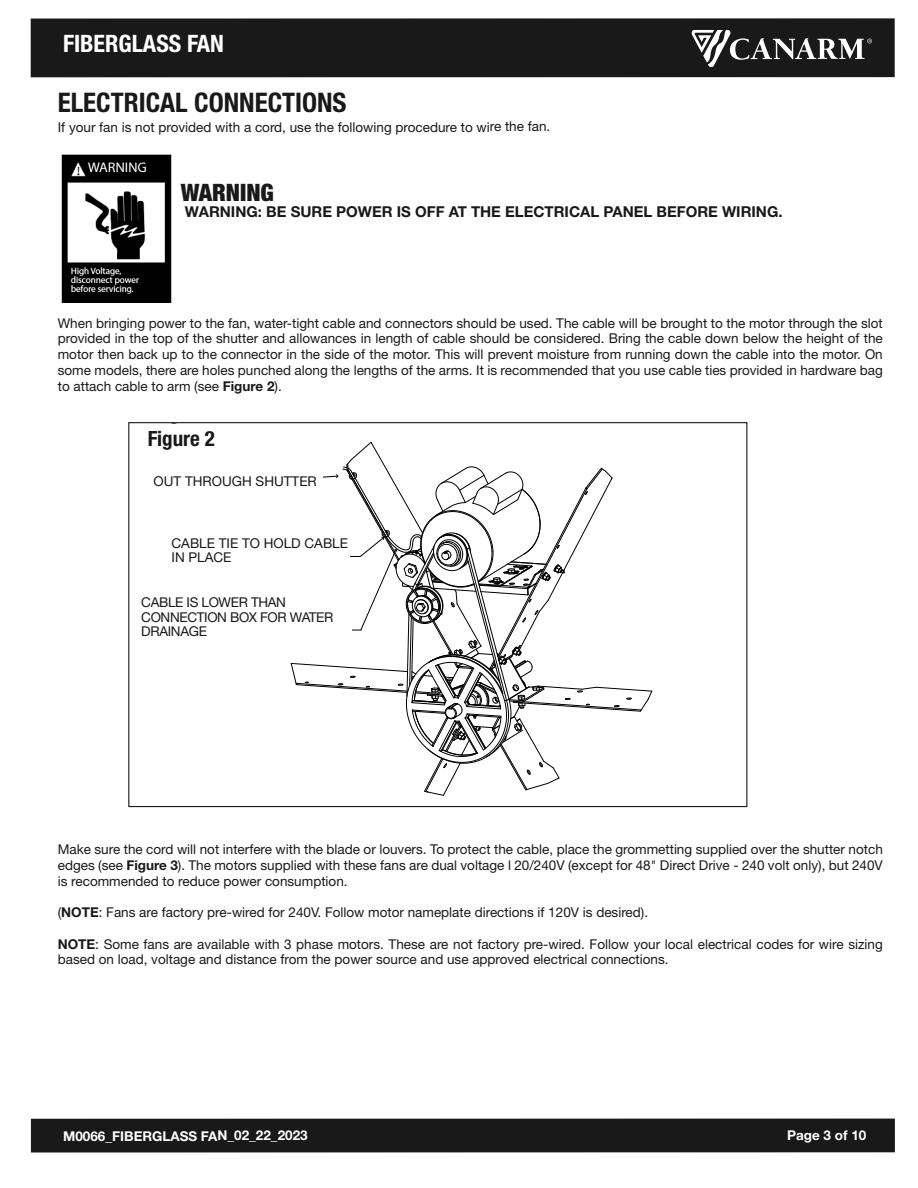
<style>
.page{position:relative;width:918px;height:1188px;background:#fff}
.page>*{position:absolute;margin:0;border:0;box-sizing:border-box;transform-origin:0 0}
.t1{font:700 condensed 27px "Helvetica Neue";color:#191919}
.t2{font:700 condensed 24px "Helvetica Neue";color:#fff}
.t3{font:900 condensed 24px "Helvetica Neue";color:#191919}
.t4{font:700 condensed 21px "Helvetica Neue";color:#191919}
.t5{font:700 15px "Helvetica Neue";color:#191919}
.t6{font:700 14.1px "News Gothic";color:#000}
.t7{font:13.5px/15.8px "Helvetica Neue";color:#191919;text-align:justify}
.t8{font:13.5px/14.7px "Helvetica Neue";letter-spacing:-.025em;color:#191919}
.t9{font:700 13.5px "Helvetica Neue";color:#fff}
.t10{font:10.5px "News Gothic";color:#000}
.s1{font-weight:700}
</style>
<div class="page">
<div style="left:31px;top:18px;width:864px;height:59px;background:#191919"></div>
<div style="left:31px;top:1119px;width:864px;height:33px;background:#191919"></div>
<svg style="left:691px;top:30px;width:181px;height:37px"></svg>
<img style="left:61px;top:154px;width:111px;height:148px">
<svg style="left:291px;top:442px;width:361px;height:354px"></svg>
<div style="left:154px;top:473px;width:169px;height:16px;background:#fff"></div>
<div style="left:172px;top:535px;width:178px;height:31px;background:#fff"></div>
<div style="left:141px;top:594px;width:211px;height:47px;background:#fff"></div>
<h2 class="t2" style="left:63px;top:35px;width:162px">FIBERGLASS FAN</h2>
<h1 class="t1" style="left:58px;top:93px;width:290px">ELECTRICAL CONNECTIONS</h1>
<p class="t7" style="left:58px;top:120px;width:494px">If your fan is not provided with a cord, use the following procedure to wire the fan.</p>
<h2 class="t3" style="left:181px;top:178px;width:95px">WARNING</h2>
<p class="t5" style="left:185px;top:206px;width:599px">WARNING: BE SURE POWER IS OFF AT THE ELECTRICAL PANEL BEFORE WIRING.</p>
<p class="t7" style="left:58px;top:316px;width:827px">When bringing power to the fan, water-tight cable and connectors should be used. The cable will be brought to the motor through the slot provided in the top of the shutter and allowances in length of cable should be considered. Bring the cable down below the height of the motor then back up to the connector in the side of the motor. This will prevent moisture from running down the cable into the motor. On some models, there are holes punched along the lengths of the arms. It is recommended that you use cable ties provided in hardware bag to attach cable to arm (see <span class="s1">Figure 2</span>).</p>
<p class="t6" style="left:170px;top:410px;width:10px">g</p>
<h3 class="t4" style="left:148px;top:431px;width:69px">Figure 2</h3>
<p class="t10" style="left:188px;top:472px;width:113px">OUT THROUGH SHUTTER</p>
<p class="t7" style="left:154px;top:474px;width:165px">OUT THROUGH SHUTTER</p>
<p class="t7" style="left:172px;top:537px;width:178px;line-height:14.7px">CABLE TIE TO HOLD CABLE<br>IN PLACE</p>
<p class="t8" style="left:141px;top:596px;width:194px">CABLE IS LOWER THAN<br>CONNECTION BOX FOR WATER<br>DRAINAGE</p>
<p class="t10" style="left:173px;top:609px;width:170px">CABLE IS LOWER THAN CONNECTION</p>
<p class="t7" style="left:58px;top:843px;width:827px">Make sure the cord will not interfere with the blade or louvers. To protect the cable, place the grommetting supplied over the shutter notch edges (see <span class="s1">Figure 3</span>). The motors supplied with these fans are dual voltage l 20/240V (except for 48" Direct Drive - 240 volt only), but 240V is recommended to reduce power consumption.</p>
<p class="t7" style="left:58px;top:906px;width:592px">(<span class="s1">NOTE</span>: Fans are factory pre-wired for 240V. Follow motor nameplate directions if 120V is desired).</p>
<p class="t7" style="left:58px;top:937px;width:827px"><span class="s1">NOTE</span>: Some fans are available with 3 phase motors. These are not factory pre-wired. Follow your local electrical codes for wire sizing based on load, voltage and distance from the power source and use approved electrical connections.</p>
<p class="t9" style="left:63px;top:1131px;width:246px">M0066_FIBERGLASS FAN_02_22_2023</p>
<p class="t9" style="left:787px;top:1131px;width:81px">Page 3 of 10</p>
</div>
